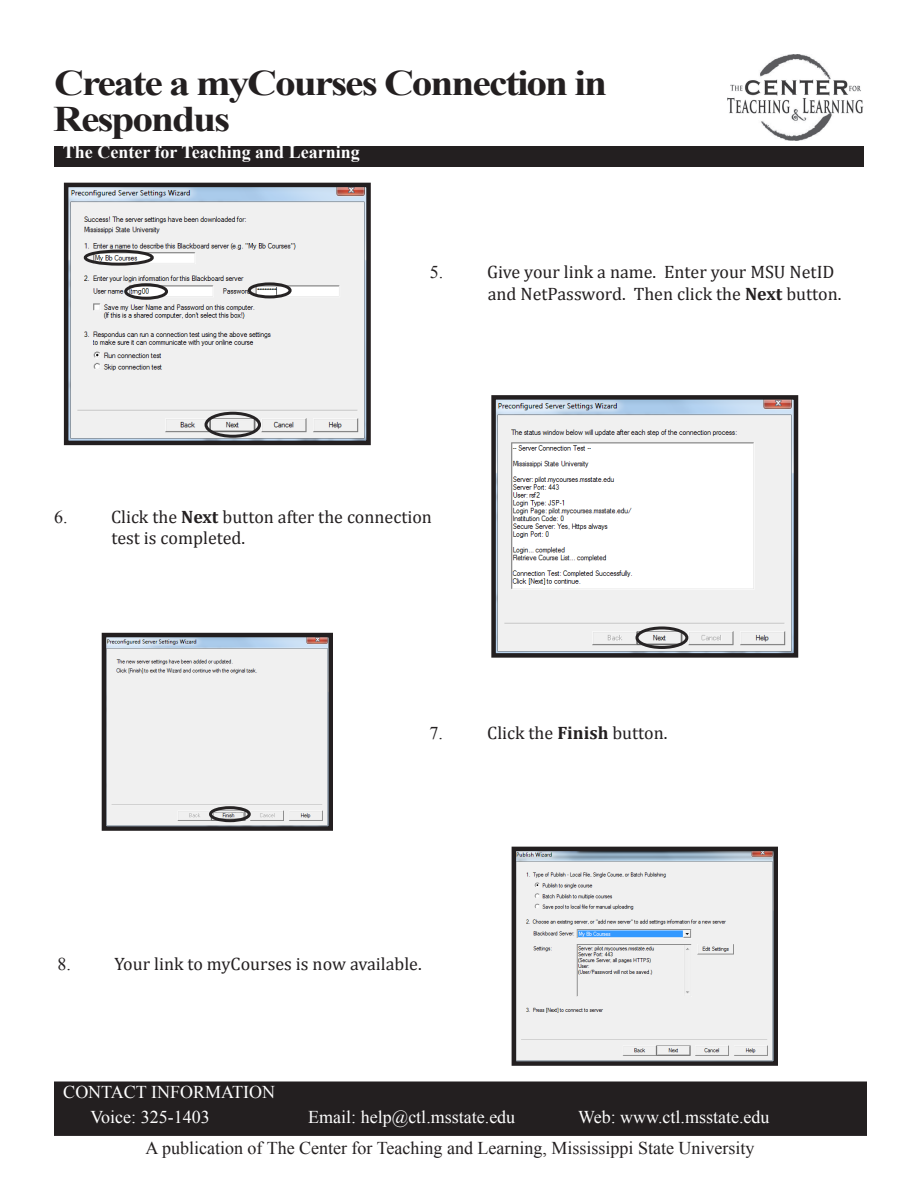
<style>
.page{position:relative;width:918px;height:1188px;background:#fff}
.page>*{position:absolute;margin:0;border:0;box-sizing:border-box;transform-origin:0 0}
.t1{font:700 36px/36px "Times New Roman";letter-spacing:-.05em;color:#231f20;scale:1.15 1}
.t2{font:18px/21.6px "Cambria";color:#231f20}
.t3{font:18px/24px "Times New Roman";color:#fff}
.t4{font:18px "Times New Roman";color:#231f20}
.t5{font:700 18px "Times New Roman";color:#fff}
.s1{font-weight:700}
</style>
<div class="page">
<div style="left:56px;top:1084px;width:809px;height:50px;background:#231f20"></div>
<div style="left:54px;top:1082px;width:813px;height:54px;border:4px solid #231f20"></div>
<div style="left:54px;top:146px;width:810px;height:21px;background:#231f20"></div>
<img style="left:728px;top:54px;width:136px;height:87px">
<img style="left:69px;top:188px;width:297px;height:252px">
<div style="left:64px;top:183px;width:307px;height:262px;border:4px solid #231f20"></div>
<img style="left:496px;top:400px;width:297px;height:253px">
<div style="left:491px;top:395px;width:307px;height:263px;border:4px solid #231f20"></div>
<img style="left:107px;top:638px;width:221px;height:188px">
<div style="left:102px;top:633px;width:231px;height:198px;border:4px solid #231f20"></div>
<img style="left:517px;top:852px;width:256px;height:209px">
<div style="left:512px;top:847px;width:266px;height:219px;border:4px solid #231f20"></div>
<div style="left:84px;top:250px;width:70px;height:16px;border:3px solid #262324;border-radius:50%"></div>
<div style="left:248px;top:282px;width:44px;height:16px;border:3px solid #262324;border-radius:50%"></div>
<div style="left:124px;top:283px;width:44px;height:17px;border:3px solid #262324;border-radius:50%"></div>
<div style="left:205px;top:412px;width:56px;height:26px;border:3px solid #262324;border-radius:50%"></div>
<div style="left:636px;top:626px;width:52px;height:23px;border:3px solid #262324;border-radius:50%"></div>
<div style="left:209px;top:806px;width:42px;height:16px;border:3px solid #262324;border-radius:50%"></div>
<p class="t1" style="left:53px;top:64px;width:483px">Create a myCourses Connection in<br>Respondus</p>
<p class="t5" style="left:63px;top:140px;width:298px">The Center for Teaching and Learning</p>
<p class="t4" style="left:430px;top:260px;width:15px">5.</p>
<p class="t2" style="left:487px;top:261px;width:356px">Give your link a name. Enter your MSU NetID and NetPassword. Then click the <span class="s1">Next</span> button.</p>
<p class="t4" style="left:54px;top:504px;width:15px">6.</p>
<p class="t2" style="left:111px;top:506px;width:323px">Click the <span class="s1">Next</span> button after the connection test is completed.</p>
<p class="t4" style="left:429px;top:721px;width:15px">7.</p>
<p class="t2" style="left:487px;top:722px;width:182px">Click the <span class="s1">Finish</span> button.</p>
<p class="t4" style="left:58px;top:952px;width:15px">8.</p>
<p class="t2" style="left:115px;top:953px;width:309px">Your link to myCourses is now available.</p>
<p class="t3" style="left:91px;top:1080px;width:186px;text-indent:-27px">CONTACT INFORMATION<br>Voice: 325-1403</p>
<p class="t3" style="left:308px;top:1104px;width:209px">Email: help@ctl.msstate.edu</p>
<p class="t3" style="left:578px;top:1104px;width:193px">Web: www.ctl.msstate.edu</p>
<p class="t4" style="left:146px;top:1136px;width:610px">A publication of The Center for Teaching and Learning, Mississippi State University</p>
</div>
